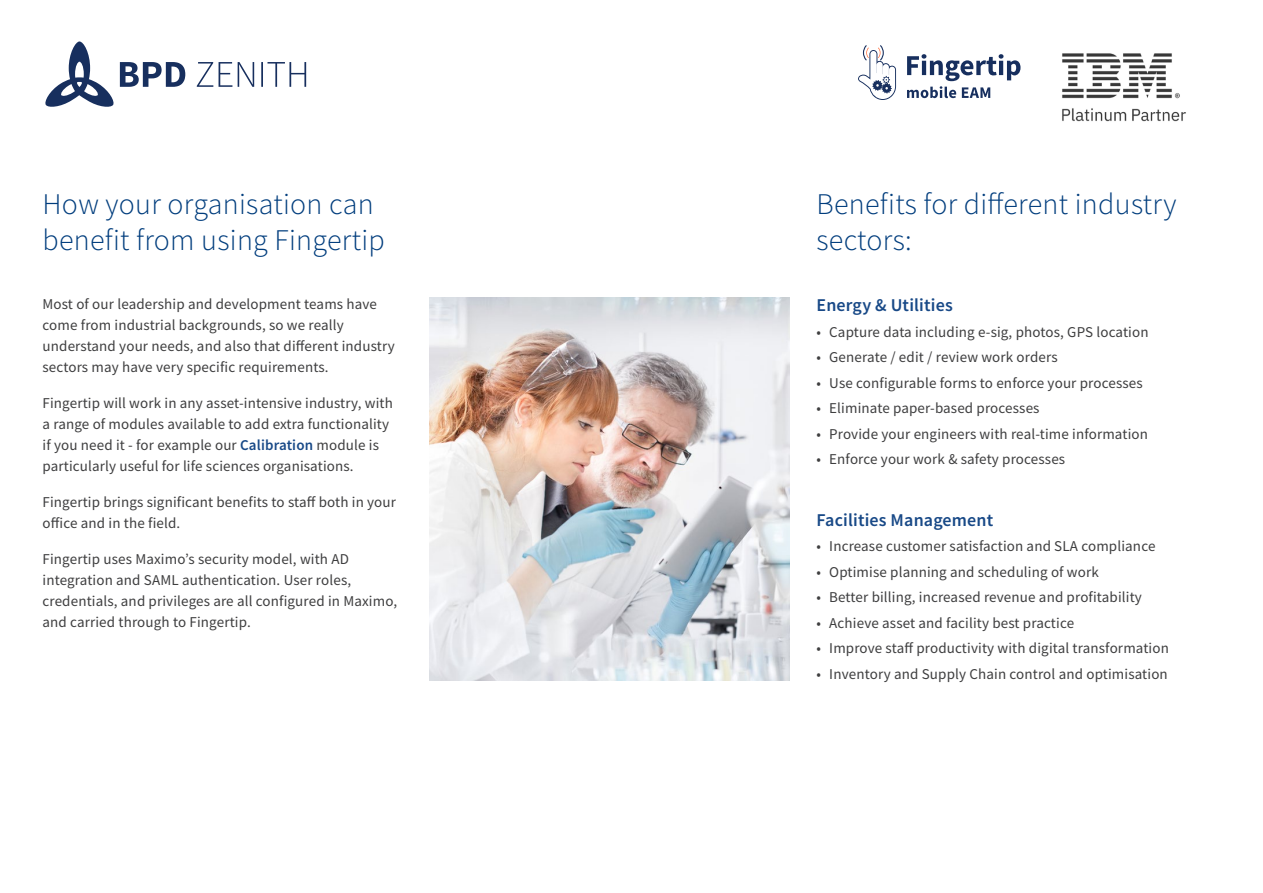
<style>
.page{position:relative;width:1263px;height:893px;background:#fff}
.page>*{position:absolute;margin:0;border:0;box-sizing:border-box;transform-origin:0 0}
.t1{font:300 30px/36px "Source Sans Pro";letter-spacing:.01em;color:#013d7d}
.t2{font:600 18px "Source Sans Pro";letter-spacing:.01em;color:#184987}
.t3{font:15px/21px "Source Sans Pro";letter-spacing:.01em;color:#3e3e3f}
.s1{font-weight:600;color:#184987}
</style>
<div class="page">
<svg style="left:219px;top:62px;width:87px;height:25px"></svg>
<svg style="left:197px;top:62px;width:16px;height:25px"></svg>
<svg style="left:45px;top:41px;width:140px;height:66px"></svg>
<img style="left:1062px;top:53px;width:124px;height:69px">
<svg style="left:858px;top:45px;width:38px;height:55px"></svg>
<svg style="left:907px;top:54px;width:113px;height:44px"></svg>
<img style="left:429px;top:298px;width:360px;height:382px">
<p class="t1" style="left:43px;top:186px;width:344px">How your organisation can benefit from using Fingertip</p>
<p class="t3" style="left:43px;top:293px;width:354px">Most of our leadership and development teams have come from industrial backgrounds, so we really understand your needs, and also that different industry sectors may have very specific requirements.</p>
<p class="t3" style="left:43px;top:392px;width:352px">Fingertip will work in any asset-intensive industry, with a range of modules available to add extra functionality if you need it - for example our <span class="s1">Calibration</span> module is particularly useful for life sciences organisations.</p>
<p class="t3" style="left:43px;top:491px;width:355px">Fingertip brings significant benefits to staff both in your office and in the field.</p>
<p class="t3" style="left:43px;top:548px;width:356px">Fingertip uses Maximo’s security model, with AD integration and SAML authentication. User roles, credentials, and privileges are all configured in Maximo, and carried through to Fingertip.</p>
<p class="t1" style="left:816px;top:186px;width:361px">Benefits for different industry sectors:</p>
<p class="t2" style="left:816px;top:293px;width:138px">Energy &amp; Utilities</p>
<p class="t3" style="left:816px;top:321px;width:334px">• Capture data including e-sig, photos, GPS location</p>
<p class="t3" style="left:816px;top:347px;width:243px">• Generate / edit / review work orders</p>
<p class="t3" style="left:816px;top:372px;width:328px">• Use configurable forms to enforce your processes</p>
<p class="t3" style="left:816px;top:398px;width:225px">• Eliminate paper-based processes</p>
<p class="t3" style="left:816px;top:423px;width:333px">• Provide your engineers with real-time information</p>
<p class="t3" style="left:816px;top:449px;width:250px">• Enforce your work &amp; safety processes</p>
<p class="t2" style="left:816px;top:508px;width:178px">Facilities Management</p>
<p class="t3" style="left:816px;top:536px;width:340px">• Increase customer satisfaction and SLA compliance</p>
<p class="t3" style="left:816px;top:561px;width:284px">• Optimise planning and scheduling of work</p>
<p class="t3" style="left:816px;top:587px;width:327px">• Better billing, increased revenue and profitability</p>
<p class="t3" style="left:816px;top:612px;width:259px">• Achieve asset and facility best practice</p>
<p class="t3" style="left:816px;top:638px;width:354px">• Improve staff productivity with digital transformation</p>
<p class="t3" style="left:816px;top:663px;width:353px">• Inventory and Supply Chain control and optimisation</p>
</div>
